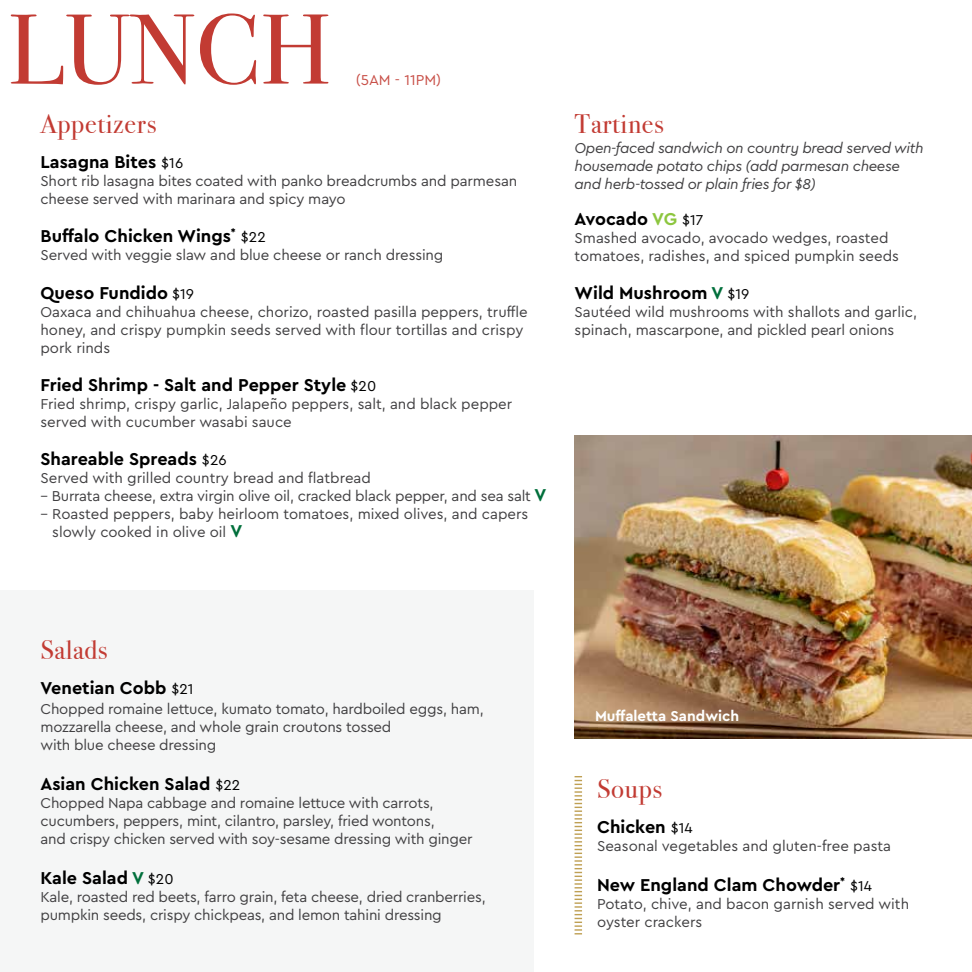
<style>
.page{position:relative;width:972px;height:972px;background:#fff}
.page>*{position:absolute;margin:0;border:0;box-sizing:border-box;transform-origin:0 0}
.t1{font:27px "Bodoni Svty Two ITCTT";letter-spacing:.025em;color:#c23b33}
.t2{font:700 18px "Cera Basic";color:#000}
.t3{font:15px/18px "Cera Basic";letter-spacing:-.01em;color:#414042}
.t4{font:italic 15px/18px "Cera Basic";letter-spacing:-.025em;color:#414042}
.t5{font:700 15px "Cera Basic";color:#fff}
.t6{font:15px "Cera Basic";color:#c84f47}
.s1{font-weight:400;font-size:15px}
.s2{font-weight:700;font-size:18px;color:#006f3b}
.s3{color:#8dc63f}
.s4{color:#006f3b}
</style>
<div class="page">
<div style="left:0;top:590px;width:534px;height:382px;background:#f4f5f5"></div>
<svg style="left:11px;top:14px;width:317px;height:71px"></svg>
<img style="left:575px;top:435px;width:397px;height:303px">
<svg style="left:575px;top:776px;width:7px;height:159px"></svg>
<p class="t6" style="left:356px;top:71px;width:87px">(5AM - 11PM)</p>
<h1 class="t1" style="left:40px;top:102px;width:117px">Appetizers</h1>
<p class="t2" style="left:40px;top:152px;width:144px">Lasagna Bites <span class="s1">$16</span></p>
<p class="t3" style="left:40px;top:172px;width:478px">Short rib lasagna bites coated with panko breadcrumbs and parmesan cheese served with marinara and spicy mayo</p>
<p class="t2" style="left:40px;top:226px;width:227px">Buffalo Chicken Wings<sup>*</sup> <span class="s1">$22</span></p>
<p class="t3" style="left:40px;top:246px;width:404px">Served with veggie slaw and blue cheese or ranch dressing</p>
<p class="t2" style="left:40px;top:282px;width:155px">Queso Fundido <span class="s1">$19</span></p>
<p class="t3" style="left:41px;top:302px;width:489px">Oaxaca and chihuahua cheese, chorizo, roasted pasilla peppers, truffle honey, and crispy pumpkin seeds served with flour tortillas and crispy pork rinds</p>
<p class="t2" style="left:40px;top:374px;width:337px">Fried Shrimp - Salt and Pepper Style <span class="s1">$20</span></p>
<p class="t3" style="left:40px;top:395px;width:473px">Fried shrimp, crispy garlic, Jalapeño peppers, salt, and black pepper served with cucumber wasabi sauce</p>
<p class="t2" style="left:40px;top:448px;width:188px">Shareable Spreads <span class="s1">$26</span></p>
<p class="t3" style="left:41px;top:469px;width:332px">Served with grilled country bread and flatbread</p>
<p class="t3" style="left:41px;top:487px;width:508px">– Burrata cheese, extra virgin olive oil, cracked black pepper, and sea salt <span class="s2">V</span></p>
<p class="t3" style="left:52px;top:505px;width:478px;text-indent:-12px">– Roasted peppers, baby heirloom tomatoes, mixed olives, and capers slowly cooked in olive oil <span class="s2">V</span></p>
<h1 class="t1" style="left:575px;top:102px;width:91px">Tartines</h1>
<p class="t4" style="left:575px;top:139px;width:351px">Open-faced sandwich on country bread served with housemade potato chips (add parmesan cheese and herb-tossed or plain fries for $8)</p>
<p class="t2" style="left:575px;top:208px;width:130px">Avocado <span class="s3">VG</span> <span class="s1">$17</span></p>
<p class="t3" style="left:575px;top:228px;width:326px">Smashed avocado, avocado wedges, roasted tomatoes, radishes, and spiced pumpkin seeds</p>
<p class="t2" style="left:575px;top:282px;width:177px">Wild Mushroom <span class="s4">V</span> <span class="s1">$19</span></p>
<p class="t3" style="left:575px;top:303px;width:344px">Sautéed wild mushrooms with shallots and garlic, spinach, mascarpone, and pickled pearl onions</p>
<h1 class="t1" style="left:40px;top:628px;width:69px">Salads</h1>
<p class="t2" style="left:40px;top:678px;width:155px">Venetian Cobb <span class="s1">$21</span></p>
<p class="t3" style="left:41px;top:700px;width:445px">Chopped romaine lettuce, kumato tomato, hardboiled eggs, ham, mozzarella cheese, and whole grain croutons tossed<br>with blue cheese dressing</p>
<p class="t2" style="left:40px;top:773px;width:201px">Asian Chicken Salad <span class="s1">$22</span></p>
<p class="t3" style="left:41px;top:794px;width:434px">Chopped Napa cabbage and romaine lettuce with carrots, cucumbers, peppers, mint, cilantro, parsley, fried wontons,<br>and crispy chicken served with soy-sesame dressing with ginger</p>
<p class="t2" style="left:40px;top:867px;width:135px">Kale Salad <span class="s4">V</span> <span class="s1">$20</span></p>
<p class="t3" style="left:41px;top:887px;width:447px">Kale, roasted red beets, farro grain, feta cheese, dried cranberries, pumpkin seeds, crispy chickpeas, and lemon tahini dressing</p>
<p class="t5" style="left:595px;top:708px;width:146px">Muffaletta Sandwich</p>
<h1 class="t1" style="left:597px;top:767px;width:67px">Soups</h1>
<p class="t2" style="left:597px;top:817px;width:97px">Chicken <span class="s1">$14</span></p>
<p class="t3" style="left:597px;top:837px;width:296px">Seasonal vegetables and gluten-free pasta</p>
<p class="t2" style="left:597px;top:874px;width:277px">New England Clam Chowder<sup>*</sup> <span class="s1">$14</span></p>
<p class="t3" style="left:597px;top:895px;width:314px">Potato, chive, and bacon garnish served with oyster crackers</p>
</div>
